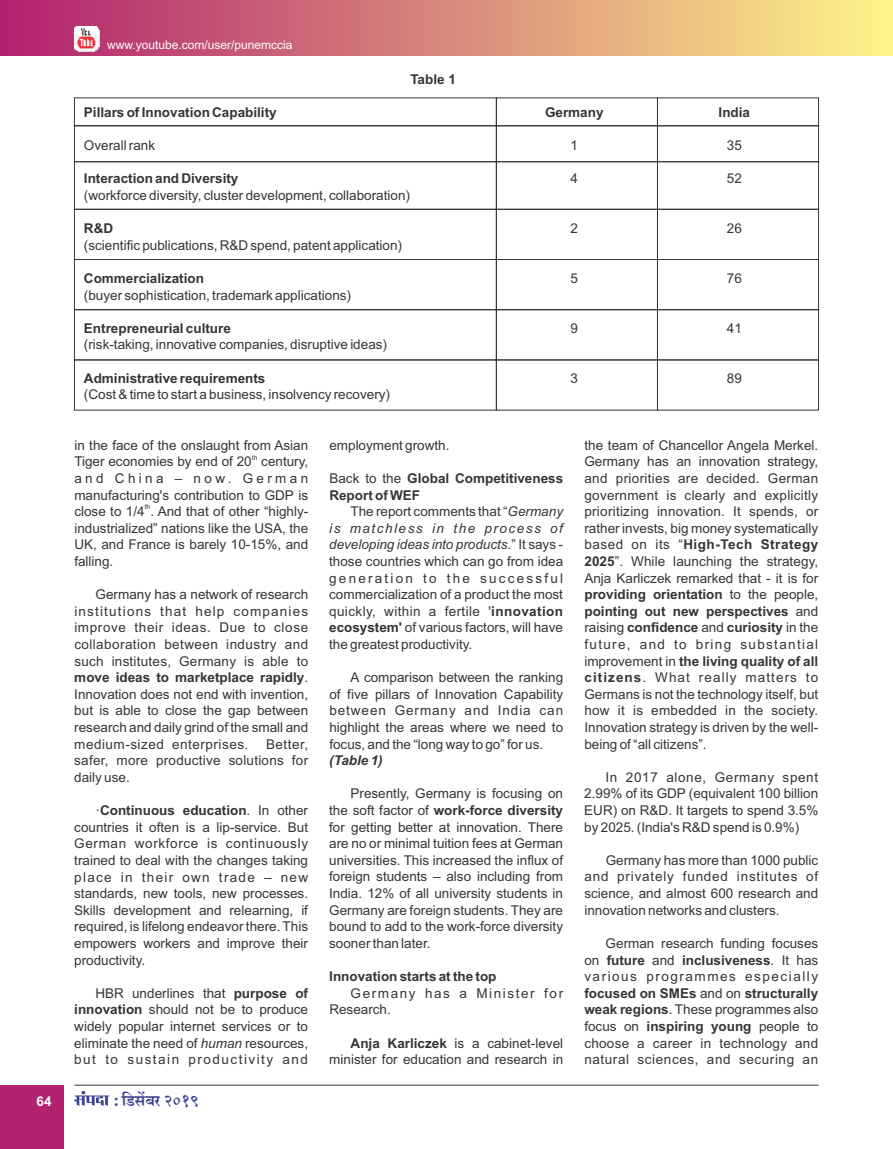
<style>
.page{position:relative;width:893px;height:1149px;background:#fff}
.page>*{position:absolute;margin:0;border:0;box-sizing:border-box;transform-origin:0 0}
.t1{font:19.5px "SHREE DEV 0708 P Bold";color:#3e4095}
.t2{font:13.5px/16.6px "Arial";color:#373435;text-align:justify}
.t3{font:700 13.5px/16.6px "Arial";color:#373435}
.t4{font:13.5px/16.6px "Arial";letter-spacing:.115em;color:#373435}
.t5{font:italic 700 13.5px "Arial";color:#373435}
.t6{font:700 13.5px "Arial";color:#fefefe}
.t7{font:12px "Arial";color:#fefefe}
.t8{font:6.75px "Arial";color:#373435}
.s1{font-weight:700}
.s2{font-style:italic}
.s3{font-weight:400}
</style>
<div class="page">
<div style="left:0;top:1084px;width:64px;height:64px;background:#b2226f"></div>
<div style="left:0;top:0;width:893px;height:55px;background:linear-gradient(to right,#b11f6f,#fef488)"></div>
<svg style="left:74px;top:1091px;width:35px;height:14px"></svg>
<hr style="left:74px;top:1084px;width:745px;height:1px;background:#373435">
<img style="left:74px;top:26px;width:26px;height:26px">
<div style="left:74px;top:125px;width:423px;height:37px;border:1px solid #373435"></div>
<div style="left:74px;top:161px;width:423px;height:48px;border:1px solid #373435"></div>
<div style="left:74px;top:209px;width:423px;height:51px;border:1px solid #373435"></div>
<div style="left:74px;top:259px;width:423px;height:51px;border:1px solid #373435"></div>
<div style="left:74px;top:309px;width:423px;height:51px;border:1px solid #373435"></div>
<div style="left:74px;top:359px;width:423px;height:51px;border:1px solid #373435"></div>
<div style="left:657px;top:125px;width:162px;height:37px;border:1px solid #373435"></div>
<div style="left:657px;top:161px;width:162px;height:48px;border:1px solid #373435"></div>
<div style="left:657px;top:209px;width:162px;height:51px;border:1px solid #373435"></div>
<div style="left:657px;top:259px;width:162px;height:51px;border:1px solid #373435"></div>
<div style="left:657px;top:309px;width:162px;height:51px;border:1px solid #373435"></div>
<div style="left:657px;top:359px;width:162px;height:51px;border:1px solid #373435"></div>
<div style="left:496px;top:125px;width:162px;height:37px;border:1px solid #373435"></div>
<div style="left:496px;top:161px;width:162px;height:48px;border:1px solid #373435"></div>
<div style="left:496px;top:209px;width:162px;height:51px;border:1px solid #373435"></div>
<div style="left:496px;top:259px;width:162px;height:51px;border:1px solid #373435"></div>
<div style="left:496px;top:309px;width:162px;height:51px;border:1px solid #373435"></div>
<div style="left:496px;top:359px;width:162px;height:51px;border:1px solid #373435"></div>
<p class="t7" style="left:107px;top:40px;width:187px">www.youtube.com/user/punemccia</p>
<p class="t3" style="left:410px;top:72px;width:47px">Table 1</p>
<p class="t3" style="left:84px;top:105px;width:194px">Pillars of Innovation Capability</p>
<p class="t3" style="left:545px;top:105px;width:60px">Germany</p>
<p class="t3" style="left:719px;top:105px;width:33px">India</p>
<p class="t2" style="left:84px;top:138px;width:73px">Overall rank</p>
<p class="t2" style="left:570px;top:138px;width:9px">1</p>
<p class="t2" style="left:727px;top:138px;width:17px">35</p>
<p class="t3" style="left:84px;top:171px;width:156px">Interaction and Diversity</p>
<p class="t2" style="left:570px;top:171px;width:9px">4</p>
<p class="t2" style="left:727px;top:171px;width:17px">52</p>
<p class="t2" style="left:84px;top:188px;width:328px">(workforce diversity, cluster development, collaboration)</p>
<p class="t3" style="left:84px;top:221px;width:31px">R&amp;D</p>
<p class="t2" style="left:570px;top:221px;width:9px">2</p>
<p class="t2" style="left:727px;top:221px;width:17px">26</p>
<p class="t2" style="left:84px;top:238px;width:320px">(scientific publications, R&amp;D spend, patent application)</p>
<p class="t3" style="left:84px;top:271px;width:122px">Commercialization</p>
<p class="t2" style="left:570px;top:271px;width:9px">5</p>
<p class="t2" style="left:727px;top:271px;width:17px">76</p>
<p class="t2" style="left:84px;top:288px;width:269px">(buyer sophistication, trademark applications)</p>
<p class="t3" style="left:84px;top:321px;width:149px">Entrepreneurial culture</p>
<p class="t2" style="left:570px;top:321px;width:9px">9</p>
<p class="t2" style="left:727px;top:321px;width:17px">41</p>
<p class="t2" style="left:84px;top:337px;width:305px">(risk-taking, innovative companies, disruptive ideas)</p>
<p class="t3" style="left:84px;top:370px;width:183px">Administrative requirements</p>
<p class="t2" style="left:570px;top:370px;width:9px">3</p>
<p class="t2" style="left:727px;top:370px;width:17px">89</p>
<p class="t2" style="left:84px;top:387px;width:308px">(Cost &amp; time to start a business, insolvency recovery)</p>
<p class="t2" style="left:74px;top:438px;width:235px">in the face of the onslaught from Asian</p>
<p class="t8" style="left:252px;top:454px;width:7px">th</p>
<p class="t2" style="left:74px;top:454px;width:235px">Tiger economies by end of 20 century, and China – now. German manufacturing's contribution to GDP is</p>
<p class="t8" style="left:145px;top:504px;width:7px">th</p>
<p class="t2" style="left:74px;top:504px;width:235px">close to 1/4 . And that of other “highly&shy;industrialized” nations like the USA, the UK, and France is barely 10-15%, and falling.</p>
<p class="t2" style="left:74px;top:587px;width:235px;text-indent:21px">Germany has a network of research institutions that help companies improve their ideas. Due to close collaboration between industry and such institutes, Germany is able to <span class="s1">move ideas to marketplace rapidly</span>.<br>Innovation does not end with invention, but is able to close the gap between research and daily grind of the small and medium-sized enterprises.</p>
<p class="t2" style="left:74px;top:736px;width:235px;text-indent:192px">Better, safer, more productive solutions for daily use.</p>
<p class="t2" style="left:74px;top:803px;width:235px;text-indent:21px">· <span class="s1">Continuous education</span>. In other countries it often is a lip-service. But German workforce is continuously trained to deal with the changes taking place in their own trade – new standards, new tools, new processes.<br>Skills development and relearning, if required, is lifelong endeavor there. This empowers workers and improve their productivity.</p>
<p class="t2" style="left:74px;top:985px;width:235px;text-indent:21px">HBR underlines that <span class="s1">purpose of innovation</span> should not be to produce widely popular internet services or to eliminate the need of <span class="s2">human</span> resources, but to sustain productivity and</p>
<p class="t6" style="left:36px;top:1096px;width:17px">64</p>
<h1 class="t1" style="left:114px;top:1090px;width:87px">: {S&gt;g|~a 2019</h1>
<p class="t2" style="left:329px;top:438px;width:122px">employment growth.</p>
<p class="t3" style="left:329px;top:471px;width:235px"><span class="s3">Back to the</span> Global Competitiveness<br>Report of WEF</p>
<p class="t2" style="left:329px;top:504px;width:236px;text-indent:21px">The report comments that “<span class="s2">Germany is matchless in the process of developing ideas into products</span>.” It says - those countries which can go from idea generation to the successful commercialization of a product the most quickly, within a fertile '<span class="s1">innovation ecosystem'</span> of various factors, will have the greatest productivity.</p>
<p class="t2" style="left:329px;top:670px;width:235px;text-indent:21px">A comparison between the ranking of five pillars of Innovation Capability between Germany and India can highlight the areas where we need to focus, and the “long way to go” for us.</p>
<p class="t5" style="left:329px;top:755px;width:55px">(Table 1)</p>
<p class="t2" style="left:329px;top:786px;width:235px;text-indent:21px">Presently, Germany is focusing on the soft factor of <span class="s1">work-force diversity </span>for getting better at innovation. There are no or minimal tuition fees at German universities. This increased the influx of foreign students – also including from India. 12% of all university students in Germany are foreign students. They are bound to add to the work-force diversity sooner than later.</p>
<p class="t3" style="left:329px;top:968px;width:169px">Innovation starts at the top</p>
<p class="t4" style="left:329px;top:985px;width:235px;text-indent:21px">Germany has a Minister for<br>Research.</p>
<p class="t2" style="left:329px;top:1035px;width:235px;text-align:right"><span class="s1">Anja Karliczek</span> is a cabinet-level minister for education and research in</p>
<p class="t2" style="left:584px;top:438px;width:235px">the team of Chancellor Angela Merkel.<br>Germany has an innovation strategy, and priorities are decided. German government is clearly and explicitly prioritizing innovation. It spends, or rather invests, big money systematically based on its “<span class="s1">High-Tech Strategy 2025</span>”. While launching the strategy, Anja Karliczek remarked that - it is for <span class="s1">providing orientation</span> to the people, <span class="s1">pointing out new perspectives</span> and raising <span class="s1">confidence</span> and <span class="s1">curiosity</span> in the future, and to bring substantial improvement in <span class="s1">the living quality of all citizens</span>. What really matters to Germans is not the technology itself, but how it is embedded in the society.<br>Innovation strategy is driven by the well&shy;being of “all citizens”.</p>
<p class="t2" style="left:584px;top:769px;width:236px;text-indent:21px">In 2017 alone, Germany spent 2.99% of its GDP (equivalent 100 billion EUR) on R&amp;D. It targets to spend 3.5% by 2025. (India's R&amp;D spend is 0.9%)</p>
<p class="t2" style="left:584px;top:852px;width:235px;text-indent:21px">Germany has more than 1000 public and privately funded institutes of science, and almost 600 research and innovation networks and clusters.</p>
<p class="t2" style="left:584px;top:935px;width:235px;text-indent:21px">German research funding focuses on <span class="s1">future</span> and <span class="s1">inclusiveness</span>. It has various programmes especially <span class="s1">focused on SMEs</span> and on <span class="s1">structurally weak regions</span>. These programmes also focus on <span class="s1">inspiring young</span> people to choose a career in technology and natural sciences, and securing an</p>
</div>
